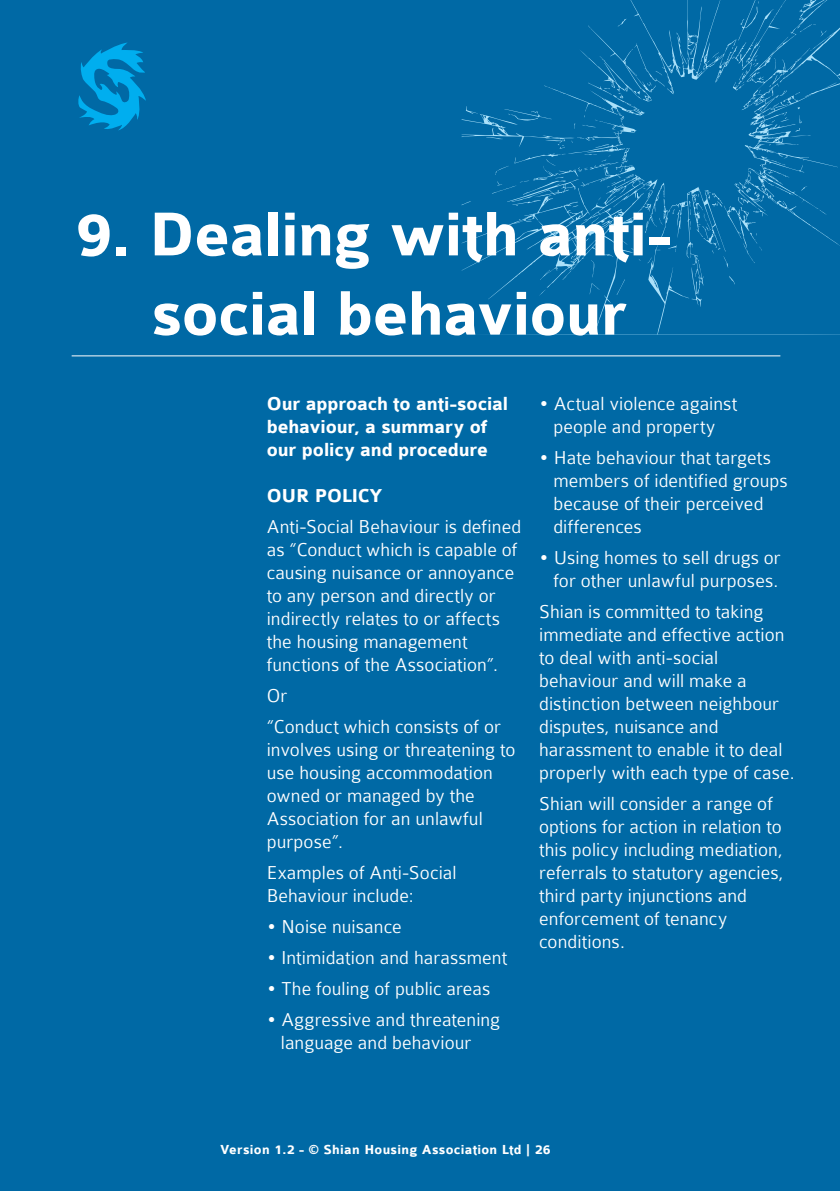
<style>
.page{position:relative;width:840px;height:1191px;background:#fff}
.page>*{position:absolute;margin:0;border:0;box-sizing:border-box;transform-origin:0 0}
.t1{font:700 66px/79.2px "Colaborate";letter-spacing:-.01em;color:#fff;text-align:center}
.t2{font:300 20px/23px "Colaborate";letter-spacing:.005em;color:#fff}
.t3{font:700 20px/23px "Colaborate";letter-spacing:-.005em;color:#fff}
.t4{font:700 14px "Colaborate";letter-spacing:.02em;color:#fff}
</style>
<div class="page">
<div style="left:0;top:0;width:839px;height:1191px;background:#0069a5"></div>
<hr style="left:72px;top:355px;width:708px;height:1px;background:#fff">
<svg style="left:78px;top:43px;width:68px;height:88px"></svg>
<svg style="left:461px;top:0;width:378px;height:335px"></svg>
<h1 class="t1" style="left:75px;top:197px;width:597px">9. Dealing with anti&shy;social behaviour</h1>
<p class="t3" style="left:266px;top:393px;width:243px">Our approach to anti-social behaviour, a summary of our policy and procedure</p>
<p class="t3" style="left:266px;top:485px;width:117px">OUR POLICY</p>
<p class="t2" style="left:266px;top:515px;width:256px">Anti-Social Behaviour is defined as “Conduct which is capable of causing nuisance or annoyance to any person and directly or indirectly relates to or affects the housing management functions of the Association”.</p>
<p class="t2" style="left:266px;top:680px;width:236px;line-height:31px">Or<br>“Conduct which consists of or</p>
<p class="t2" style="left:266px;top:738px;width:250px">involves using or threatening to use housing accommodation owned or managed by the<br>Association for an unlawful purpose”.</p>
<p class="t2" style="left:266px;top:861px;width:191px">Examples of Anti-Social<br>Behaviour include:</p>
<p class="t2" style="left:266px;top:915px;width:136px">• Noise nuisance</p>
<p class="t2" style="left:266px;top:946px;width:241px">• Intimidation and harassment</p>
<p class="t2" style="left:266px;top:977px;width:225px">• The fouling of public areas</p>
<p class="t2" style="left:281px;top:1008px;width:221px;text-indent:-14px">• Aggressive and threatening language and behaviour</p>
<p class="t2" style="left:539px;top:392px;width:199px;text-align:center">• Actual violence against people and property</p>
<p class="t2" style="left:553px;top:446px;width:236px;text-indent:-14px">• Hate behaviour that targets members of identified groups because of their perceived differences</p>
<p class="t2" style="left:539px;top:546px;width:243px;text-align:center">• Using homes to sell drugs or for other unlawful purposes.</p>
<p class="t2" style="left:539px;top:600px;width:257px">Shian is committed to taking immediate and effective action to deal with anti-social behaviour and will make a distinction between neighbour disputes, nuisance and harassment to enable it to deal properly with each type of case.</p>
<p class="t2" style="left:539px;top:792px;width:246px">Shian will consider a range of options for action in relation to this policy including mediation, referrals to statutory agencies, third party injunctions and enforcement of tenancy conditions.</p>
<p class="t4" style="left:220px;top:1141px;width:332px">Version 1.2 - © Shian Housing Association Ltd | 26</p>
</div>
